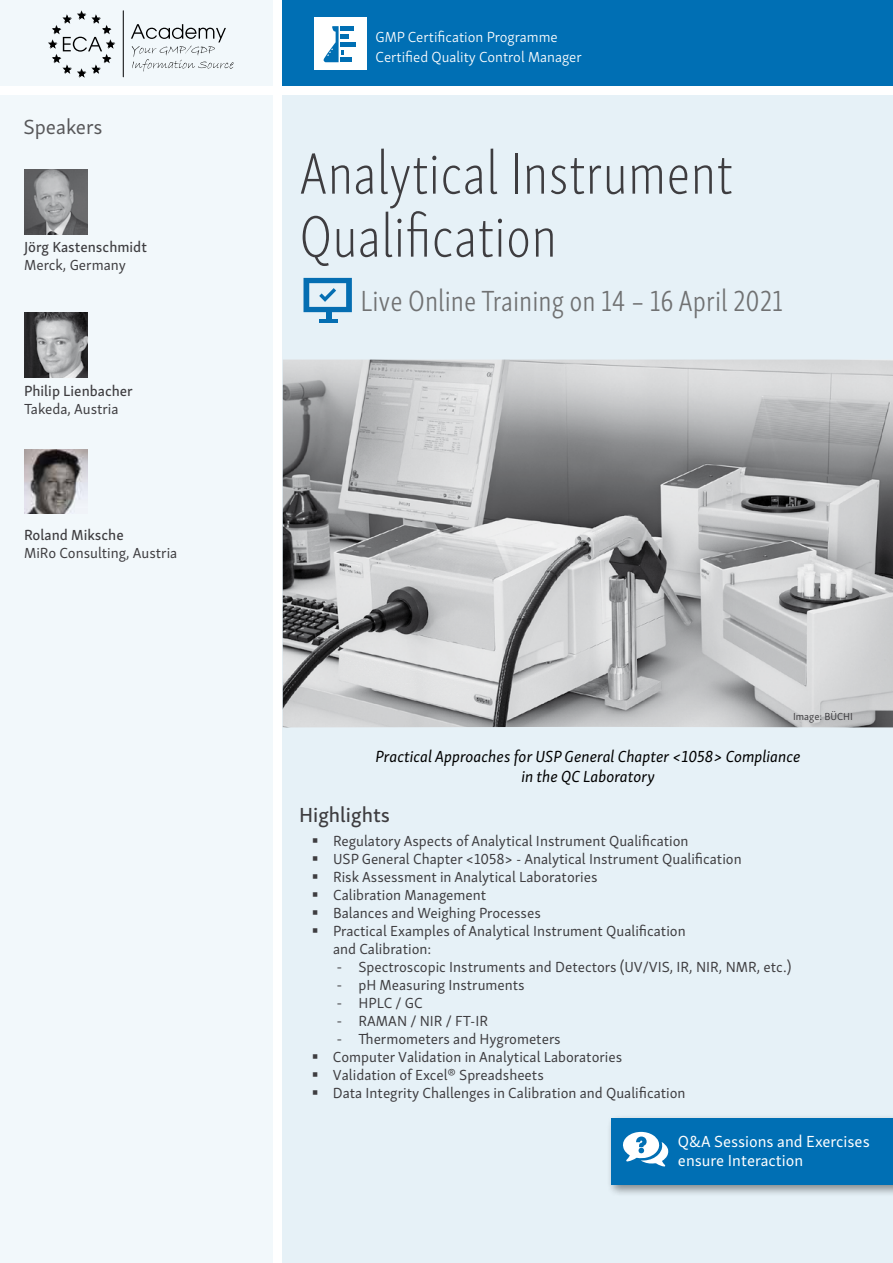
<style>
.page{position:relative;width:893px;height:1263px;background:#fff}
.page>*{position:absolute;margin:0;border:0;box-sizing:border-box;transform-origin:0 0}
.t1{font:60px/63px "Skolar Sans Latn Cp El";color:#3e3d40}
.t2{font:300 30px "Skolar Sans Latn Cp";color:#707172}
.t3{font:21px "Skolar Sans Latn Me";color:#3e3d40}
.t4{font:21px "Skolar Sans Latn";color:#58585a}
.t5{font:italic 16.5px/19.8px "Skolar Sans Latn";color:#000;text-align:center}
.t6{font:16.5px/19.8px "Skolar Sans Latn";color:#fff}
.t7{font:15px/18px "Skolar Sans Latn";color:#3e3d40}
.t8{font:300 15px/19.5px "Skolar Sans Latn";color:#fff}
.t9{font:15px "Skolar Sans Latn Me";color:#3e3d40}
.t10{font:10.5px "Skolar Sans Latn";color:#3e3d40}
.s1{font-family:"Myriad Pro"}
</style>
<div class="page">
<div style="left:283px;top:96px;width:610px;height:1167px;background:#e6f1f7"></div>
<div style="left:283px;top:0;width:610px;height:85px;background:#006fb4"></div>
<img style="left:283px;top:360px;width:610px;height:367px">
<div style="left:0;top:96px;width:272px;height:1167px;background:#f2f8fb"></div>
<img style="left:24px;top:169px;width:64px;height:65px">
<img style="left:24px;top:313px;width:64px;height:64px">
<img style="left:24px;top:449px;width:64px;height:65px">
<div style="left:0;top:0;width:272px;height:85px;background:#f2f8fb"></div>
<div style="left:326px;top:312px;width:5px;height:8px;background:#056eb2"></div>
<hr style="left:319px;top:319px;width:19px;height:3px;background:#056eb2">
<svg style="left:303px;top:278px;width:49px;height:34px"></svg>
<hr style="left:123px;top:11px;width:1px;height:66px;background:#000">
<svg style="left:131px;top:24px;width:103px;height:48px"></svg>
<svg style="left:48px;top:10px;width:67px;height:68px"></svg>
<div style="left:606px;top:1114px;width:287px;height:83px;background:#000;opacity:.43"></div>
<div style="left:611px;top:1118px;width:282px;height:67px;background:#006fb4"></div>
<div style="left:314px;top:17px;width:53px;height:53px;background:#fff"></div>
<div style="left:341px;top:57px;width:11px;height:5px;background:#006fb4"></div>
<div style="left:341px;top:26px;width:13px;height:5px;background:#006fb4"></div>
<div style="left:341px;top:42px;width:15px;height:5px;background:#006fb4"></div>
<svg style="left:324px;top:26px;width:19px;height:36px"></svg>
<div style="left:341px;top:34px;width:8px;height:5px;background:#006fb4"></div>
<svg style="left:623px;top:1132px;width:45px;height:34px"></svg>
<h3 class="t4" style="left:23px;top:111px;width:81px">Speakers</h3>
<p class="t9" style="left:24px;top:235px;width:124px">Jörg Kastenschmidt</p>
<p class="t7" style="left:24px;top:255px;width:103px">Merck, Germany</p>
<p class="t9" style="left:24px;top:379px;width:110px">Philip Lienbacher</p>
<p class="t7" style="left:24px;top:399px;width:96px">Takeda, Austria</p>
<p class="t9" style="left:24px;top:523px;width:101px">Roland Miksche</p>
<p class="t7" style="left:24px;top:543px;width:155px">MiRo Consulting, Austria</p>
<p class="t8" style="left:376px;top:26px;width:208px">GMP Certification Programme<br>Certified Quality Control Manager</p>
<h1 class="t1" style="left:299px;top:139px;width:435px">Analytical Instrument<br>Qualification</h1>
<h2 class="t2" style="left:360px;top:279px;width:424px">Live Online Training on 14 – 16 April 2021</h2>
<p class="t10" style="left:793px;top:708px;width:61px">Image: BÜCHI</p>
<p class="t5" style="left:376px;top:745px;width:426px">Practical Approaches for USP General Chapter &lt;1058&gt; Compliance in the QC Laboratory</p>
<h3 class="t3" style="left:299px;top:798px;width:93px">Highlights</h3>
<p class="t7" style="left:333px;top:831px;width:410px">Regulatory Aspects of Analytical Instrument Qualification<br>USP General Chapter &lt;1058&gt; - Analytical Instrument Qualification Risk Assessment in Analytical Laboratories<br>Calibration Management<br>Balances and Weighing Processes<br>Practical Examples of Analytical Instrument Qualification<br>and Calibration:</p>
<p class="t7" style="left:337px;top:957px;width:456px"><span class="s1">-</span> Spectroscopic Instruments and Detectors (UV/VIS, IR, NIR, NMR, etc.)</p>
<p class="t7" style="left:337px;top:975px;width:189px"><span class="s1">-</span> pH Measuring Instruments</p>
<p class="t7" style="left:337px;top:993px;width:87px"><span class="s1">-</span> HPLC / GC</p>
<p class="t7" style="left:337px;top:1011px;width:153px"><span class="s1">-</span> RAMAN / NIR / FT-IR</p>
<p class="t7" style="left:333px;top:1029px;width:354px"><span class="s1">-</span> Thermometers and Hygrometers<br>Computer Validation in Analytical Laboratories Validation of Excel® Spreadsheets<br>Data Integrity Challenges in Calibration and Qualification</p>
<p class="t6" style="left:678px;top:1130px;width:193px">Q&amp;A Sessions and Exercises ensure Interaction</p>
</div>
